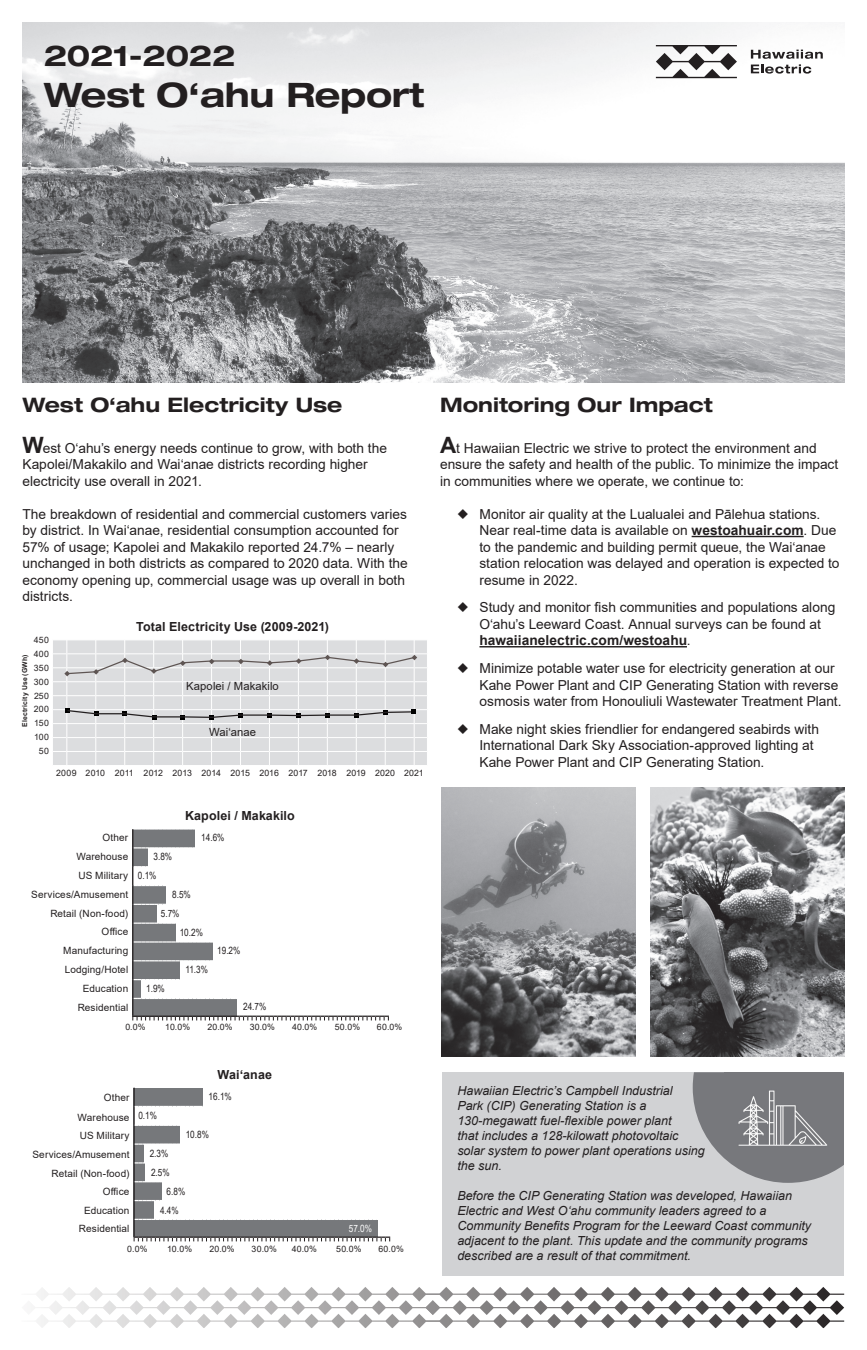
<style>
.page{position:relative;width:867px;height:1350px;background:#fff}
.page>*{position:absolute;margin:0;border:0;box-sizing:border-box;transform-origin:0 0}
.t1{font:700 expanded 33.75px "Helvetica Neue LT Std";letter-spacing:-.01em;color:#231f20}
.t2{font:700 expanded 28.75px "Helvetica Neue LT Std";letter-spacing:-.01em;color:#231f20}
.t3{font:700 expanded 20px "Helvetica Neue LT Std";color:#231f20}
.Body_Text{font:13.75px/16.5px "Arial";color:#231f20}
.Body_Text2{font:italic 12.5px/15px "Arial";color:#231f20}
.t4{font:700 12.5px "Arial";letter-spacing:.01em;color:#231f20}
.t5{font:11.25px "Arial";letter-spacing:.005em;color:#231f20}
.t6{font:10px "Arial";letter-spacing:.01em;color:#231f20}
.t7{font:10px "Arial Narrow";color:#231f20}
.t8{font:10px "Arial Narrow";color:#fff}
.t9{font:8.75px "Arial";letter-spacing:.02em;color:#231f20}
.t10{font:8.75px "Arial";letter-spacing:-.005em;color:#231f20}
.t11{font:700 6.75px "Arial";letter-spacing:.025em;color:#231f20}
.s1{font-weight:700;font-size:22.5px}
.s2{font-weight:700}
</style>
<div class="page">
<hr style="left:691px;top:536px;width:112px;height:1px;background:#231f20">
<hr style="left:479px;top:646px;width:207px;height:1px;background:#231f20">
<img style="left:22px;top:22px;width:822px;height:360px">
<svg style="left:655px;top:45px;width:81px;height:33px"></svg>
<svg style="left:750px;top:50px;width:72px;height:24px"></svg>
<svg style="left:133px;top:1088px;width:257px;height:153px"></svg>
<svg style="left:132px;top:829px;width:257px;height:191px"></svg>
<img style="left:441px;top:788px;width:194px;height:268px">
<img style="left:650px;top:788px;width:194px;height:268px">
<svg style="left:53px;top:640px;width:374px;height:125px;background:#dadbdd"></svg>
<div style="left:442px;top:1072px;width:401px;height:204px;background:#d1d2d4"></div>
<svg style="left:692px;top:1072px;width:151px;height:111px"></svg>
<img style="left:724px;top:1072px;width:116px;height:79px">
<svg style="left:37px;top:1287px;width:806px;height:41px"></svg>
<h1 class="t2" style="left:44px;top:38px;width:193px">2021-2022</h1>
<h1 class="t1" style="left:44px;top:74px;width:382px">West O‘ahu Report</h1>
<h2 class="t3" style="left:22px;top:392px;width:321px">West O‘ahu Electricity Use</h2>
<p class="Body_Text" style="left:22px;top:439px;width:366px"><span class="s1">W</span>est Oʻahu’s energy needs continue to grow, with both the<br>Kapolei/Makakilo and Waiʻanae districts recording higher electricity use overall in 2021.</p>
<p class="Body_Text" style="left:23px;top:505px;width:386px">The breakdown of residential and commercial customers varies by district. In Waiʻanae, residential consumption accounted for 57% of usage; Kapolei and Makakilo reported 24.7% – nearly unchanged in both districts as compared to 2020 data. With the economy opening up, commercial usage was up overall in both districts.</p>
<p class="t9" style="left:34px;top:634px;width:17px">450</p>
<p class="t9" style="left:34px;top:648px;width:17px">400</p>
<p class="t11" style="left:20px;top:727px;width:73px;rotate:-90deg">Electricity Use (GWh)</p>
<p class="t9" style="left:34px;top:662px;width:17px">350</p>
<p class="t9" style="left:34px;top:676px;width:17px">300</p>
<p class="t9" style="left:34px;top:689px;width:16px">250</p>
<p class="t9" style="left:34px;top:703px;width:17px">200</p>
<p class="t9" style="left:34px;top:717px;width:16px">150</p>
<p class="t9" style="left:34px;top:731px;width:16px">100</p>
<p class="t9" style="left:39px;top:745px;width:11px">50</p>
<p class="t9" style="left:56px;top:767px;width:22px">2009</p>
<p class="t4" style="left:136px;top:617px;width:194px">Total Electricity Use (2009-2021)</p>
<p class="t5" style="left:186px;top:678px;width:94px">Kapolei / Makakilo</p>
<p class="t5" style="left:209px;top:724px;width:48px">Wai‘anae</p>
<p class="t10" style="left:86px;top:767px;width:339px">2010 2011 2012 2013 2014 2015 2016 2017 2018 2019 2020 2021</p>
<p class="t6" style="left:103px;top:831px;width:27px">Other</p>
<p class="t4" style="left:185px;top:807px;width:111px">Kapolei / Makakilo</p>
<p class="t7" style="left:201px;top:830px;width:25px">14.6%</p>
<p class="t6" style="left:76px;top:850px;width:53px">Warehouse</p>
<p class="t7" style="left:153px;top:849px;width:20px">3.8%</p>
<p class="t6" style="left:78px;top:869px;width:51px">US Military</p>
<p class="t7" style="left:138px;top:868px;width:20px">0.1%</p>
<p class="t6" style="left:31px;top:887px;width:98px">Services/Amusement</p>
<p class="t7" style="left:172px;top:887px;width:20px">8.5%</p>
<p class="t6" style="left:50px;top:906px;width:79px">Retail (Non-food)</p>
<p class="t7" style="left:161px;top:906px;width:20px">5.7%</p>
<p class="t6" style="left:101px;top:925px;width:28px">Office</p>
<p class="t7" style="left:180px;top:925px;width:25px">10.2%</p>
<p class="t6" style="left:63px;top:944px;width:66px">Manufacturing</p>
<p class="t7" style="left:217px;top:944px;width:25px">19.2%</p>
<p class="t6" style="left:65px;top:963px;width:65px">Lodging/Hotel</p>
<p class="t7" style="left:185px;top:962px;width:24px">11.3%</p>
<p class="t6" style="left:83px;top:981px;width:47px">Education</p>
<p class="t7" style="left:146px;top:981px;width:20px">1.9%</p>
<p class="t6" style="left:78px;top:1000px;width:52px">Residential</p>
<p class="t7" style="left:243px;top:999px;width:25px">24.7%</p>
<p class="t9" style="left:125px;top:1021px;width:22px">0.0%</p>
<p class="t9" style="left:165px;top:1021px;width:27px">10.0%</p>
<p class="t9" style="left:207px;top:1021px;width:27px">20.0%</p>
<p class="t9" style="left:249px;top:1021px;width:27px">30.0%</p>
<p class="t9" style="left:292px;top:1021px;width:27px">40.0%</p>
<p class="t9" style="left:334px;top:1021px;width:27px">50.0%</p>
<p class="t9" style="left:377px;top:1021px;width:27px">60.0%</p>
<p class="t4" style="left:217px;top:1066px;width:56px">Wai‘anae</p>
<p class="t6" style="left:104px;top:1090px;width:27px">Other</p>
<p class="t7" style="left:208px;top:1089px;width:25px">16.1%</p>
<p class="t7" style="left:138px;top:1108px;width:20px">0.1%</p>
<p class="t7" style="left:186px;top:1128px;width:25px">10.8%</p>
<p class="t7" style="left:150px;top:1146px;width:20px">2.3%</p>
<p class="t7" style="left:151px;top:1165px;width:20px">2.5%</p>
<p class="t7" style="left:166px;top:1184px;width:20px">6.8%</p>
<p class="t7" style="left:160px;top:1203px;width:20px">4.4%</p>
<p class="t6" style="left:78px;top:1110px;width:53px">Warehouse</p>
<p class="t6" style="left:80px;top:1129px;width:51px">US Military</p>
<p class="t6" style="left:32px;top:1147px;width:98px">Services/Amusement</p>
<p class="t6" style="left:52px;top:1166px;width:79px">Retail (Non-food)</p>
<p class="t6" style="left:103px;top:1185px;width:28px">Office</p>
<p class="t6" style="left:84px;top:1203px;width:47px">Education</p>
<p class="t6" style="left:79px;top:1222px;width:52px">Residential</p>
<p class="t8" style="left:349px;top:1221px;width:25px">57.0%</p>
<p class="t9" style="left:127px;top:1243px;width:22px">0.0%</p>
<p class="t9" style="left:167px;top:1243px;width:27px">10.0%</p>
<p class="t9" style="left:209px;top:1243px;width:27px">20.0%</p>
<p class="t9" style="left:251px;top:1243px;width:27px">30.0%</p>
<p class="t9" style="left:291px;top:1243px;width:27px">40.0%</p>
<p class="t9" style="left:336px;top:1243px;width:27px">50.0%</p>
<p class="t9" style="left:378px;top:1243px;width:27px">60.0%</p>
<h2 class="t3" style="left:440px;top:392px;width:274px">Monitoring Our Impact</h2>
<p class="Body_Text" style="left:440px;top:439px;width:400px"><span class="s1">A</span>t Hawaiian Electric we strive to protect the environment and ensure the safety and health of the public. To minimize the impact in communities where we operate, we continue to:</p>
<p class="Body_Text" style="left:479px;top:505px;width:361px;text-indent:-22px">○ Monitor air quality at the Lualualei and Pālehua stations.<br>Near real-time data is available on <span class="s2">westoahuair.com</span>. Due to the pandemic and building permit queue, the Waiʻanae station relocation was delayed and operation is expected to resume in 2022.</p>
<p class="Body_Text" style="left:479px;top:599px;width:357px;text-indent:-22px">○ Study and monitor fish communities and populations along<br>Oʻahu’s Leeward Coast. Annual surveys can be found at <span class="s2">hawaiianelectric.com/westoahu</span>.</p>
<p class="Body_Text" style="left:479px;top:660px;width:363px;text-indent:-22px">○ Minimize potable water use for electricity generation at our<br>Kahe Power Plant and CIP Generating Station with reverse osmosis water from Honouliuli Wastewater Treatment Plant.</p>
<p class="Body_Text" style="left:479px;top:721px;width:341px;text-indent:-22px">○ Make night skies friendlier for endangered seabirds with<br>International Dark Sky Association-approved lighting at<br>Kahe Power Plant and CIP Generating Station.</p>
<p class="Body_Text2" style="left:457px;top:1083px;width:249px">Hawaiian Electric’s Campbell Industrial<br>Park (CIP) Generating Station is a 130-megawatt fuel-flexible power plant<br>that includes a 128-kilowatt photovoltaic solar system to power plant operations using the sun.</p>
<p class="Body_Text2" style="left:457px;top:1188px;width:355px">Before the CIP Generating Station was developed, Hawaiian Electric and West Oʻahu community leaders agreed to a Community Benefits Program for the Leeward Coast community adjacent to the plant. This update and the community programs described are a result of that commitment.</p>
</div>
